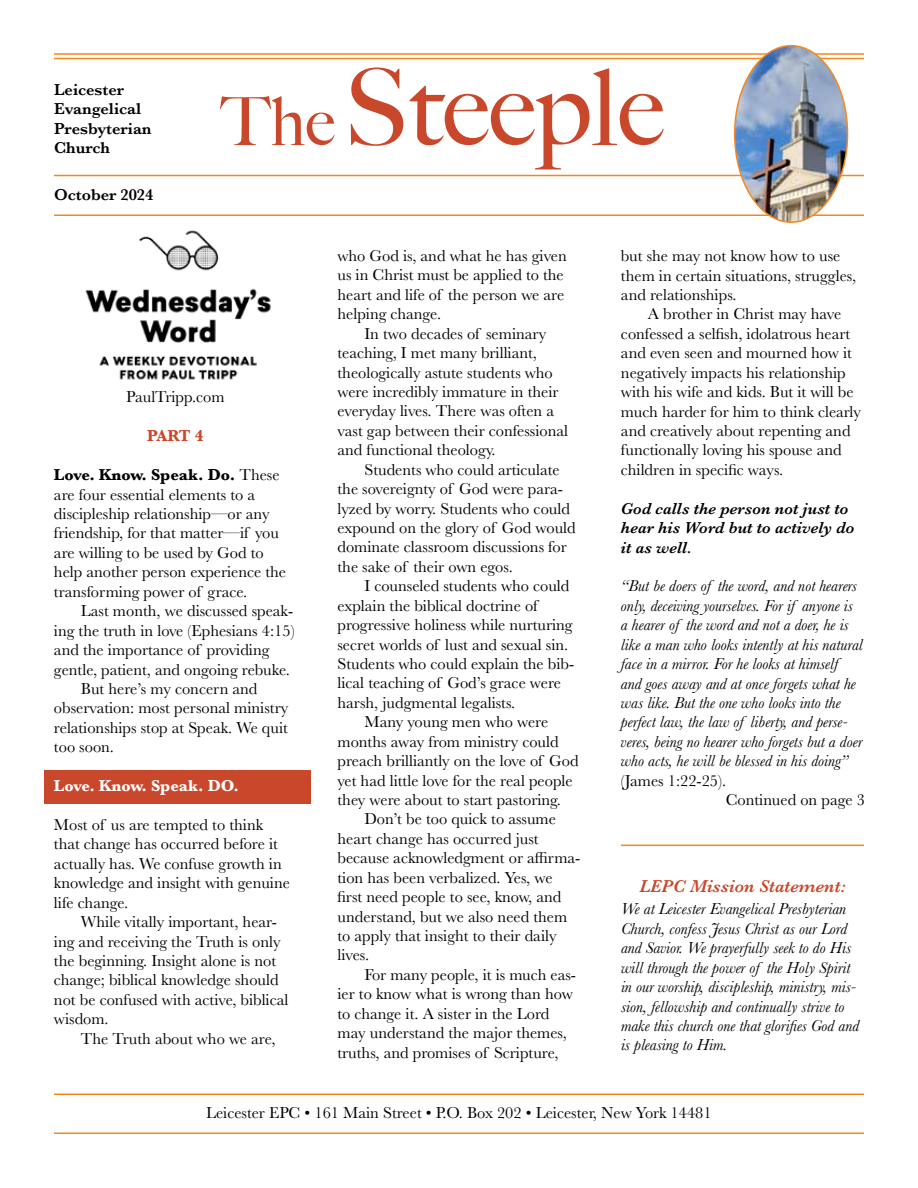
<style>
.page{position:relative;width:918px;height:1188px;background:#fff}
.page>*{position:absolute;margin:0;border:0;box-sizing:border-box;transform-origin:0 0}
.t1{font:500 106.05px "Big Caslon";color:#c9482c}
.t2{font:italic 600 18px "Baskerville";color:#c9482c}
.t3{font:16.5px/19.5px "Baskerville";color:#000}
.t4{font:italic 16.5px/19.5px "Baskerville";color:#000}
.t5{font:italic 600 16.5px/19.5px "Baskerville";color:#000}
.t6{font:600 16.5px/19.5px "Baskerville";color:#000}
.t7{font:700 16.5px "Baskerville";color:#fff}
.t8{font:700 16.5px "Baskerville";color:#c9482c}
.s1{font-size:67.2px}
.s2{font-weight:700}
</style>
<div class="page">
<div style="left:44px;top:770px;width:266px;height:34px;background:#c9482c"></div>
<hr style="left:54px;top:53px;width:810px;height:2px;background:#f6871f">
<hr style="left:54px;top:58px;width:810px;height:1px;background:#f6871f">
<hr style="left:54px;top:175px;width:810px;height:1px;background:#f6871f">
<hr style="left:54px;top:215px;width:810px;height:1px;background:#f6871f">
<hr style="left:54px;top:1094px;width:810px;height:1px;background:#f6871f">
<hr style="left:54px;top:1133px;width:810px;height:1px;background:#f6871f">
<img style="left:735px;top:46px;width:113px;height:176px">
<hr style="left:621px;top:845px;width:243px;height:1px;background:#f6871f">
<img style="left:85px;top:230px;width:186px;height:150px">
<p class="t6" style="left:54px;top:79px;width:99px">Leicester<br>Evangelical<br>Presbyterian<br>Church</p>
<p class="t6" style="left:54px;top:185px;width:101px">October 2024</p>
<h1 class="t1" style="left:221px;top:21px;width:445px"><span class="s1">The</span>Steeple</h1>
<p class="t3" style="left:126px;top:388px;width:100px">PaulTripp.com</p>
<p class="t8" style="left:147px;top:424px;width:58px">PART 4</p>
<p class="t3" style="left:54px;top:465px;width:234px"><span class="s2">Love. Know. Speak. Do.</span> These are four essential elements to a discipleship relationship—or any friendship, for that matter—if you are willing to be used by God to help another person experience the transforming power of grace.</p>
<p class="t3" style="left:81px;top:601px;width:214px">Last month, we discussed speak-</p>
<p class="t3" style="left:54px;top:621px;width:242px">ing the truth in love (Ephesians 4:15)</p>
<p class="t3" style="left:54px;top:640px;width:217px">and the importance of providing</p>
<p class="t3" style="left:54px;top:660px;width:238px">gentle, patient, and ongoing rebuke.</p>
<p class="t3" style="left:81px;top:679px;width:178px">But here’s my concern and</p>
<p class="t3" style="left:54px;top:699px;width:236px">observation: most personal ministry</p>
<p class="t3" style="left:54px;top:718px;width:236px">relationships stop at Speak. We quit</p>
<p class="t3" style="left:54px;top:737px;width:62px">too soon.</p>
<p class="t7" style="left:54px;top:774px;width:186px">Love. Know. Speak. DO.</p>
<p class="t3" style="left:54px;top:815px;width:237px">Most of us are tempted to think that change has occurred before it actually has. We confuse growth in knowledge and insight with genuine life change.</p>
<p class="t3" style="left:54px;top:912px;width:236px;text-indent:27px">While vitally important, hear&shy;ing and receiving the Truth is only the beginning. Insight alone is not change; biblical knowledge should not be confused with active, biblical wisdom.</p>
<p class="t3" style="left:81px;top:1029px;width:196px">The Truth about who we are,</p>
<p class="t3" style="left:338px;top:246px;width:231px">who God is, and what he has given us in Christ must be applied to the heart and life of the person we are helping change.</p>
<p class="t3" style="left:338px;top:324px;width:232px;text-indent:27px">In two decades of seminary teaching, I met many brilliant, theologically astute students who were incredibly immature in their everyday lives. There was often a vast gap between their confessional and functional theology.</p>
<p class="t3" style="left:338px;top:460px;width:240px;text-indent:27px">Students who could articulate the sovereignty of God were para&shy;lyzed by worry. Students who could expound on the glory of God would dominate classroom discussions for the sake of their own egos.</p>
<p class="t3" style="left:364px;top:576px;width:206px">I counseled students who could</p>
<p class="t3" style="left:338px;top:596px;width:202px">explain the biblical doctrine of</p>
<p class="t3" style="left:338px;top:615px;width:237px">progressive holiness while nurturing</p>
<p class="t3" style="left:338px;top:635px;width:232px">secret worlds of lust and sexual sin.</p>
<p class="t3" style="left:338px;top:654px;width:238px">Students who could explain the bib-</p>
<p class="t3" style="left:338px;top:674px;width:225px">lical teaching of God’s grace were</p>
<p class="t3" style="left:338px;top:693px;width:179px">harsh, judgmental legalists.</p>
<p class="t3" style="left:364px;top:712px;width:185px">Many young men who were</p>
<p class="t3" style="left:338px;top:732px;width:223px">months away from ministry could</p>
<p class="t3" style="left:338px;top:751px;width:243px">preach brilliantly on the love of God</p>
<p class="t3" style="left:338px;top:771px;width:237px">yet had little love for the real people</p>
<p class="t3" style="left:338px;top:790px;width:225px">they were about to start pastoring.</p>
<p class="t3" style="left:364px;top:810px;width:193px">Don’t be too quick to assume</p>
<p class="t3" style="left:338px;top:829px;width:203px">heart change has occurred just</p>
<p class="t3" style="left:338px;top:848px;width:244px">because acknowledgment or affirma-</p>
<p class="t3" style="left:338px;top:868px;width:217px">tion has been verbalized. Yes, we</p>
<p class="t3" style="left:338px;top:887px;width:225px">first need people to see, know, and</p>
<p class="t3" style="left:338px;top:907px;width:231px">understand, but we also need them</p>
<p class="t3" style="left:338px;top:926px;width:221px">to apply that insight to their daily</p>
<p class="t3" style="left:338px;top:946px;width:33px">lives.</p>
<p class="t3" style="left:364px;top:965px;width:213px">For many people, it is much eas-</p>
<p class="t3" style="left:338px;top:985px;width:237px">ier to know what is wrong than how</p>
<p class="t3" style="left:338px;top:1004px;width:213px">to change it. A sister in the Lord</p>
<p class="t3" style="left:338px;top:1023px;width:231px">may understand the major themes,</p>
<p class="t3" style="left:338px;top:1043px;width:223px">truths, and promises of Scripture,</p>
<p class="t3" style="left:621px;top:246px;width:237px">but she may not know how to use them in certain situations, struggles, and relationships.</p>
<p class="t3" style="left:621px;top:305px;width:242px;text-indent:27px">A brother in Christ may have confessed a selfish, idolatrous heart and even seen and mourned how it negatively impacts his relationship with his wife and kids. But it will be much harder for him to think clearly and creatively about repenting and functionally loving his spouse and children in specific ways.</p>
<p class="t5" style="left:621px;top:499px;width:235px">God calls the person not just to hear his Word but to actively do it as well.</p>
<p class="t4" style="left:621px;top:576px;width:243px">“But be doers of the word, and not hearers only, deceiving yourselves. For if anyone is a hearer of the word and not a doer, he is like a man who looks intently at his natural face in a mirror. For he looks at himself and goes away and at once forgets what he was like. But the one who looks into the perfect law, the law of liberty, and perse&shy;veres, being no hearer who forgets but a doer who acts, he will be blessed in his doing”</p>
<p class="t3" style="left:621px;top:771px;width:107px">(James 1:22-25).</p>
<p class="t3" style="left:726px;top:790px;width:141px">Continued on page 3</p>
<p class="t2" style="left:639px;top:874px;width:208px">LEPC Mission Statement:</p>
<p class="t4" style="left:621px;top:899px;width:240px">We at Leicester Evangelical Presbyterian Church, confess Jesus Christ as our Lord and Savior. We prayerfully seek to do His will through the power of the Holy Spirit in our worship, discipleship, ministry, mis&shy;sion, fellowship and continually strive to make this church one that glorifies God and is pleasing to Him.</p>
<p class="t3" style="left:206px;top:1103px;width:507px">Leicester EPC • 161 Main Street • P.O. Box 202 • Leicester, New York 14481</p>
</div>
